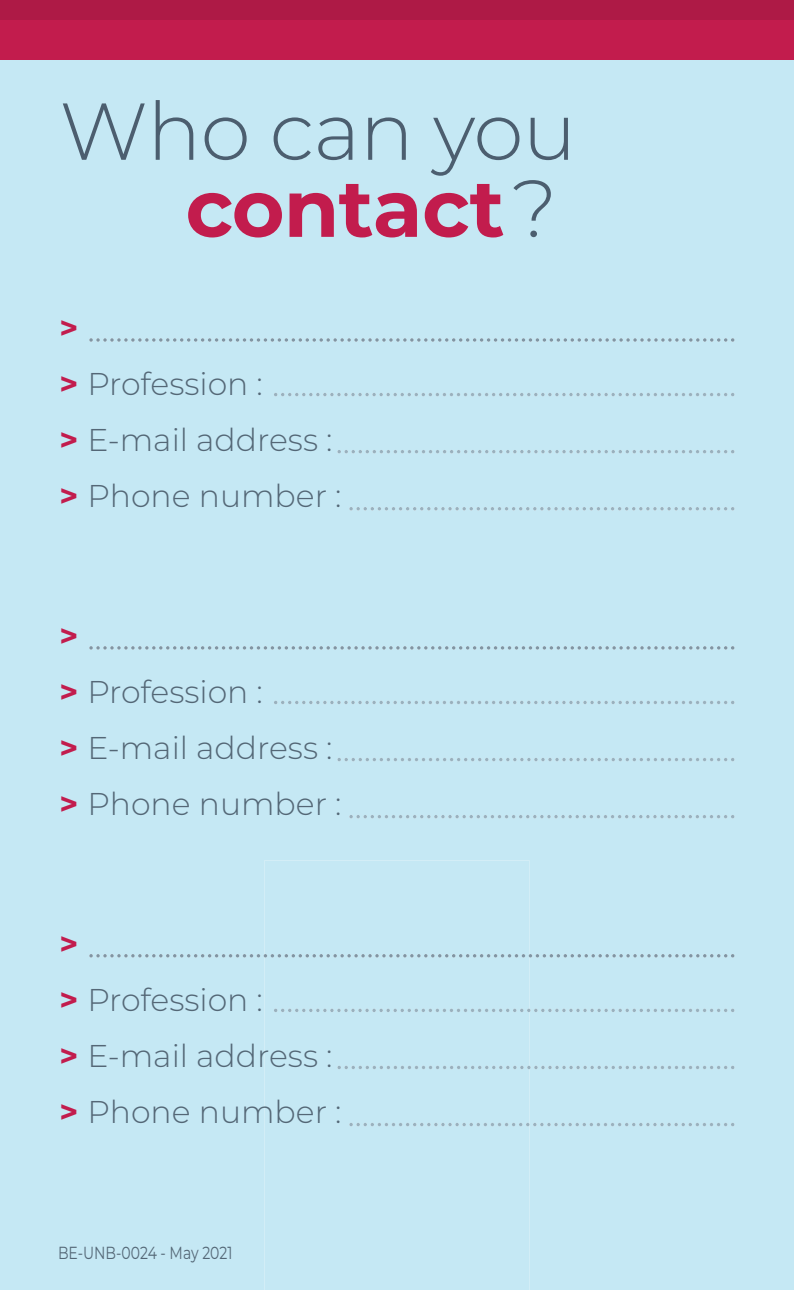
<style>
.page{position:relative;width:794px;height:1290px;background:#fff}
.page>*{position:absolute;margin:0;border:0;box-sizing:border-box;transform-origin:0 0}
.t1{font:300 80.5px/77px "Montserrat";letter-spacing:-.01em;color:#4c5e6f;text-align:right}
.t2{font:300 31.5px/56px "Montserrat";color:#546776}
.t3{font:17.5px "Montserrat";color:#546776;scale:.8 1}
.s1{font-weight:700;color:#c21c4d}
</style>
<div class="page">
<div style="left:0;top:60px;width:794px;height:1230px;background:#c5e8f4"></div>
<div style="left:264px;top:860px;width:265px;height:430px;background:#c5e8f4"></div>
<div style="left:0;top:0;width:794px;height:60px;background:#c21c4d"></div>
<div style="left:0;top:0;width:794px;height:20px;background:#ae1a46"></div>
<svg style="left:274px;top:393px;width:460px;height:3px"></svg>
<svg style="left:89px;top:338px;width:645px;height:4px;background:#b1cdd9"></svg>
<svg style="left:337px;top:450px;width:397px;height:3px"></svg>
<svg style="left:349px;top:507px;width:385px;height:3px"></svg>
<svg style="left:274px;top:701px;width:460px;height:3px"></svg>
<svg style="left:89px;top:646px;width:645px;height:4px;background:#b1cdd9"></svg>
<svg style="left:337px;top:758px;width:397px;height:3px"></svg>
<svg style="left:349px;top:815px;width:385px;height:3px"></svg>
<svg style="left:274px;top:1008px;width:460px;height:4px;background:#b9d6e2"></svg>
<svg style="left:89px;top:954px;width:645px;height:3px;background:#acc7d3"></svg>
<svg style="left:337px;top:1066px;width:397px;height:3px"></svg>
<svg style="left:349px;top:1123px;width:385px;height:3px"></svg>
<h1 class="t1" style="left:60px;top:90px;width:518px">Who can you <span class="s1">contact</span>?</h1>
<p class="t2" style="left:60px;top:299px;width:283px"><span class="s1">&gt;<br>&gt;</span> Profession :<br><span class="s1">&gt;</span> E-mail address : <span class="s1">&gt;</span> Phone number :</p>
<p class="t2" style="left:60px;top:607px;width:283px"><span class="s1">&gt;<br>&gt;</span> Profession :<br><span class="s1">&gt;</span> E-mail address : <span class="s1">&gt;</span> Phone number :</p>
<p class="t2" style="left:60px;top:914px;width:283px"><span class="s1">&gt;<br>&gt;</span> Profession :<br><span class="s1">&gt;</span> E-mail address : <span class="s1">&gt;</span> Phone number :</p>
<p class="t3" style="left:58px;top:1241px;width:220px">BE-UNB-0024 - May 2021</p>
</div>
